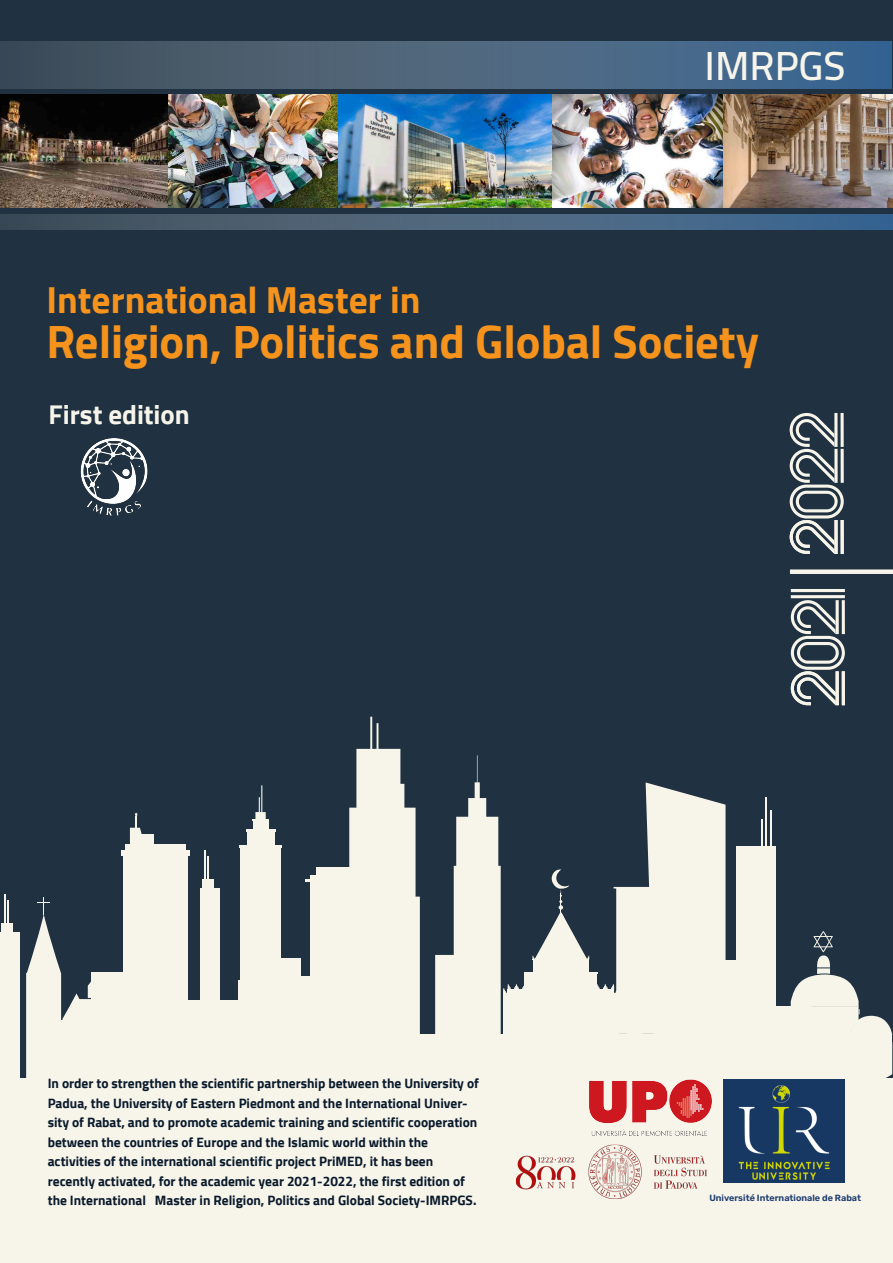
<style>
.page{position:relative;width:893px;height:1263px;background:#fff}
.page>*{position:absolute;margin:0;border:0;box-sizing:border-box;transform-origin:0 0}
.t1{font:700 46.5px "Cairo";color:#f6931d}
.t2{font:600 40.8px "Cairo";color:#f7f4ea}
.t3{font:700 37.5px "Cairo";color:#f6931d}
.t4{font:700 27px "Cairo";color:#f7f4ea}
.t5{font:700 13.5px/19.5px "Cairo";color:#091a2b}
.t6{font:600 9px "Rubik";color:#1d3d6f}
</style>
<div class="page">
<div style="left:0;top:0;width:893px;height:1262px;background:#203241"></div>
<div style="left:249px;top:958px;width:52px;height:121px;background:#f7f4ea"></div>
<div style="left:153px;top:1020px;width:89px;height:59px;background:#f7f4ea"></div>
<div style="left:200px;top:888px;width:20px;height:145px;background:#f7f4ea"></div>
<hr style="left:205px;top:850px;width:1px;height:79px;background:#f7f4ea">
<hr style="left:208px;top:856px;width:1px;height:79px;background:#f7f4ea">
<div style="left:202px;top:879px;width:12px;height:20px;background:#f7f4ea"></div>
<div style="left:238px;top:980px;width:34px;height:99px;background:#f7f4ea"></div>
<div style="left:310px;top:875px;width:63px;height:204px;background:#f7f4ea"></div>
<div style="left:316px;top:868px;width:51px;height:34px;background:#f7f4ea"></div>
<hr style="left:305px;top:879px;width:73px;height:2px;background:#f7f4ea">
<div style="left:298px;top:976px;width:30px;height:103px;background:#f7f4ea"></div>
<div style="left:367px;top:1033px;width:360px;height:46px;background:#f7f4ea"></div>
<div style="left:708px;top:960px;width:56px;height:119px;background:#f7f4ea"></div>
<div style="left:736px;top:846px;width:40px;height:233px;background:#f7f4ea"></div>
<hr style="left:765px;top:797px;width:2px;height:63px;background:#f7f4ea">
<hr style="left:770px;top:811px;width:1px;height:63px;background:#f7f4ea">
<div style="left:0;top:933px;width:20px;height:145px;background:#f7f4ea"></div>
<hr style="left:4px;top:894px;width:1px;height:79px;background:#f7f4ea">
<hr style="left:8px;top:900px;width:1px;height:79px;background:#f7f4ea">
<div style="left:1px;top:924px;width:12px;height:19px;background:#f7f4ea"></div>
<div style="left:162px;top:1000px;width:145px;height:22px;background:#f7f4ea"></div>
<div style="left:240px;top:846px;width:41px;height:214px;background:#f7f4ea"></div>
<div style="left:247px;top:830px;width:27px;height:90px;background:#f7f4ea"></div>
<hr style="left:239px;top:845px;width:43px;height:2px;background:#f7f4ea">
<hr style="left:246px;top:829px;width:29px;height:2px;background:#f7f4ea">
<svg style="left:252px;top:785px;width:17px;height:44px"></svg>
<div style="left:123px;top:854px;width:65px;height:181px;background:#f7f4ea"></div>
<div style="left:121px;top:851px;width:69px;height:5px;background:#f7f4ea"></div>
<div style="left:125px;top:844px;width:61px;height:24px;background:#f7f4ea"></div>
<div style="left:130px;top:834px;width:24px;height:27px;background:#f7f4ea"></div>
<svg style="left:130px;top:828px;width:12px;height:6px"></svg>
<hr style="left:136px;top:816px;width:1px;height:31px;background:#f7f4ea">
<svg style="left:435px;top:755px;width:290px;height:279px"></svg>
<svg style="left:343px;top:717px;width:77px;height:317px"></svg>
<hr style="left:791px;top:589px;width:54px;height:3px;background:#f7f4ea">
<hr style="left:791px;top:595px;width:54px;height:3px;background:#f7f4ea">
<svg style="left:791px;top:600px;width:54px;height:105px"></svg>
<div style="left:790px;top:569px;width:103px;height:5px;background:#f7f4ea"></div>
<svg style="left:789px;top:413px;width:55px;height:141px"></svg>
<svg style="left:0;top:41px;width:892px;height:48px;background:#476179"></svg>
<img style="left:0;top:95px;width:893px;height:112px">
<svg style="left:761px;top:819px;width:132px;height:259px"></svg>
<svg style="left:26px;top:897px;width:127px;height:181px"></svg>
<div style="left:0;top:1078px;width:893px;height:184px;background:#f7f4ea"></div>
<svg style="left:1px;top:214px;width:891px;height:15px;background:#476179"></svg>
<img style="left:589px;top:1079px;width:123px;height:57px">
<img style="left:515px;top:1144px;width:192px;height:55px">
<img style="left:724px;top:1079px;width:120px;height:104px">
<img style="left:80px;top:438px;width:68px;height:78px">
<h2 class="t2" style="left:704px;top:31px;width:142px">IMRPGS</h2>
<h3 class="t3" style="left:46px;top:278px;width:375px">International Master in</h3>
<h1 class="t1" style="left:46px;top:315px;width:714px">Religion, Politics and Global Society</h1>
<h3 class="t4" style="left:49px;top:399px;width:143px">First edition</h3>
<p class="t5" style="left:48px;top:1074px;width:433px">In order to strengthen the scientific partnership between the University of Padua, the University of Eastern Piedmont and the International Univer&shy;sity of Rabat, and to promote academic training and scientific cooperation between the countries of Europe and the Islamic world within the activities of the international scientific project PriMED, it has been recently activated, for the academic year 2021-2022, the first edition of the International Master in Religion, Politics and Global Society-IMRPGS.</p>
<p class="t6" style="left:709px;top:1193px;width:153px">Université Internationale de Rabat</p>
</div>
